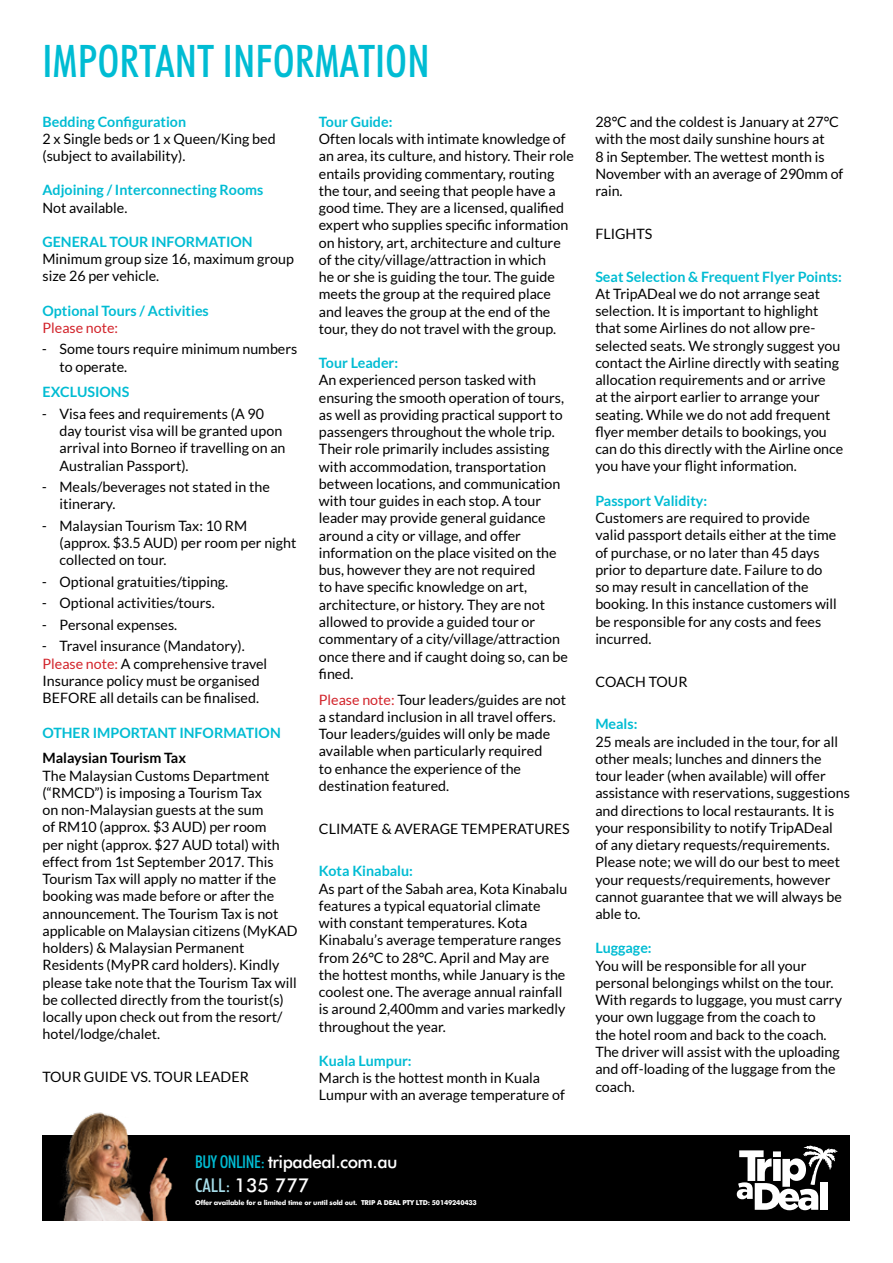
<style>
.page{position:relative;width:893px;height:1263px;background:#fff}
.page>*{position:absolute;margin:0;border:0;box-sizing:border-box;transform-origin:0 0}
.t1{font:500 condensed 45px "Futura BT";color:#00bcd3}
.t2{font:500 19.05px "Futura BT";color:#fff}
.t3{font:500 17.7px "Futura BT";letter-spacing:-.03em;color:#fff}
.t4{font:14.25px/17.2px "Lato";color:#000}
.t5{font:700 14.25px "Lato";color:#00bcd3}
.t6{font:700 14.25px "Lato";color:#000}
.t7{font:14.25px "Lato";color:#d2232a}
.t8{font:700 6.75px "Futura BT";letter-spacing:-.03em;color:#fff}
.s1{font-family:"Roboto"}
.s2{color:#d2232a}
.s3{font-stretch:condensed;color:#00bcd3}
.s4{font-stretch:condensed;color:#a7dde9}
</style>
<div class="page">
<div style="left:43px;top:1135px;width:807px;height:85px;background:#000"></div>
<img style="left:60px;top:1112px;width:113px;height:108px">
<svg style="left:737px;top:1145px;width:101px;height:65px"></svg>
<h1 class="t1" style="left:43px;top:34px;width:389px">IMPORTANT INFORMATION</h1>
<p class="t5" style="left:43px;top:113px;width:145px">Bedding Configuration</p>
<p class="t4" style="left:43px;top:130px;width:235px">2 x Single beds or 1 x Queen/King bed (subject to availability).</p>
<p class="t5" style="left:43px;top:182px;width:222px">Adjoining / Interconnecting Rooms</p>
<p class="t4" style="left:43px;top:199px;width:86px">Not available.</p>
<p class="t5" style="left:43px;top:233px;width:212px">GENERAL TOUR INFORMATION</p>
<p class="t4" style="left:43px;top:250px;width:253px">Minimum group size 16, maximum group size 26 per vehicle.</p>
<p class="t5" style="left:43px;top:302px;width:168px">Optional Tours / Activities</p>
<p class="t7" style="left:43px;top:320px;width:77px">Please note:</p>
<p class="t4" style="left:60px;top:340px;width:239px;text-indent:-17px"><span class="s1">-</span> Some tours require minimum numbers to operate.</p>
<p class="t5" style="left:43px;top:384px;width:88px">EXCLUSIONS</p>
<p class="t4" style="left:60px;top:405px;width:227px;text-indent:-17px"><span class="s1">-</span> Visa fees and requirements (A 90 day tourist visa will be granted upon arrival into Borneo if travelling on an Australian Passport).</p>
<p class="t4" style="left:60px;top:478px;width:212px;text-indent:-17px"><span class="s1">-</span> Meals/beverages not stated in the itinerary.</p>
<p class="t4" style="left:60px;top:517px;width:238px;text-indent:-17px"><span class="s1">-</span> Malaysian Tourism Tax: 10 RM (approx. $3.5 AUD) per room per night collected on tour.</p>
<p class="t4" style="left:43px;top:573px;width:187px"><span class="s1">-</span> Optional gratuities/tipping.</p>
<p class="t4" style="left:43px;top:595px;width:174px"><span class="s1">-</span> Optional activities/tours.</p>
<p class="t4" style="left:43px;top:616px;width:136px"><span class="s1">-</span> Personal expenses.</p>
<p class="t4" style="left:43px;top:638px;width:226px"><span class="s1">-</span> Travel insurance (Mandatory).<br><span class="s2">Please note:</span> A comprehensive travel Insurance policy must be organised BEFORE all details can be finalised.</p>
<p class="t5" style="left:43px;top:724px;width:240px">OTHER IMPORTANT INFORMATION</p>
<p class="t6" style="left:43px;top:750px;width:145px">Malaysian Tourism Tax</p>
<p class="t4" style="left:43px;top:767px;width:257px">The Malaysian Customs Department (“RMCD”) is imposing a Tourism Tax<br>on non-Malaysian guests at the sum<br>of RM10 (approx. $3 AUD) per room<br>per night (approx. $27 AUD total) with effect from 1st September 2017. This Tourism Tax will apply no matter if the booking was made before or after the announcement. The Tourism Tax is not applicable on Malaysian citizens (MyKAD holders) &amp; Malaysian Permanent Residents (MyPR card holders). Kindly please take note that the Tourism Tax will be collected directly from the tourist(s) locally upon check out from the resort/ hotel/lodge/chalet.</p>
<p class="t4" style="left:43px;top:1068px;width:208px">TOUR GUIDE VS. TOUR LEADER</p>
<p class="t5" style="left:319px;top:113px;width:75px">Tour Guide:</p>
<p class="t4" style="left:319px;top:130px;width:257px">Often locals with intimate knowledge of an area, its culture, and history. Their role entails providing commentary, routing the tour, and seeing that people have a good time. They are a licensed, qualified expert who supplies specific information on history, art, architecture and culture of the city/village/attraction in which<br>he or she is guiding the tour. The guide meets the group at the required place and leaves the group at the end of the tour, they do not travel with the group.</p>
<p class="t5" style="left:319px;top:355px;width:81px">Tour Leader:</p>
<p class="t4" style="left:319px;top:371px;width:250px">An experienced person tasked with ensuring the smooth operation of tours, as well as providing practical support to passengers throughout the whole trip.<br>Their role primarily includes assisting with accommodation, transportation between locations, and communication with tour guides in each stop. A tour leader may provide general guidance around a city or village, and offer information on the place visited on the bus, however they are not required<br>to have specific knowledge on art, architecture, or history. They are not allowed to provide a guided tour or commentary of a city/village/attraction once there and if caught doing so, can be fined.</p>
<p class="t4" style="left:319px;top:691px;width:249px"><span class="s2">Please note:</span> Tour leaders/guides are not a standard inclusion in all travel offers.<br>Tour leaders/guides will only be made available when particularly required<br>to enhance the experience of the destination featured.</p>
<p class="t4" style="left:319px;top:820px;width:252px">CLIMATE &amp; AVERAGE TEMPERATURES</p>
<p class="t5" style="left:319px;top:863px;width:96px">Kota Kinabalu:</p>
<p class="t4" style="left:319px;top:880px;width:250px">As part of the Sabah area, Kota Kinabalu features a typical equatorial climate with constant temperatures. Kota Kinabalu’s average temperature ranges from 26°C to 28°C. April and May are the hottest months, while January is the coolest one. The average annual rainfall is around 2,400mm and varies markedly throughout the year.</p>
<p class="t5" style="left:319px;top:1052px;width:94px">Kuala Lumpur:</p>
<p class="t4" style="left:319px;top:1069px;width:247px">March is the hottest month in Kuala<br>Lumpur with an average temperature of</p>
<p class="t3" style="left:195px;top:1151px;width:204px"><span class="s3">BUY ONLINE:</span> tripadeal.com.au</p>
<h2 class="t2" style="left:195px;top:1173px;width:116px"><span class="s4">CALL:</span> 135 777</h2>
<p class="t8" style="left:195px;top:1199px;width:283px">Offer available for a limited time or until sold out. TRIP A DEAL PTY LTD: 50149240433</p>
<p class="t4" style="left:595px;top:113px;width:250px">28°C and the coldest is January at 27°C with the most daily sunshine hours at<br>8 in September. The wettest month is<br>November with an average of 290mm of rain.</p>
<p class="t4" style="left:595px;top:225px;width:58px">FLIGHTS</p>
<p class="t5" style="left:595px;top:268px;width:248px">Seat Selection &amp; Frequent Flyer Points:</p>
<p class="t4" style="left:595px;top:285px;width:249px">At TripADeal we do not arrange seat selection. It is important to highlight that some Airlines do not allow pre&shy;selected seats. We strongly suggest you contact the Airline directly with seating allocation requirements and or arrive<br>at the airport earlier to arrange your seating. While we do not add frequent flyer member details to bookings, you can do this directly with the Airline once you have your flight information.</p>
<p class="t5" style="left:595px;top:492px;width:113px">Passport Validity:</p>
<p class="t4" style="left:595px;top:509px;width:243px">Customers are required to provide valid passport details either at the time of purchase, or no later than 45 days prior to departure date. Failure to do so may result in cancellation of the booking. In this instance customers will be responsible for any costs and fees incurred.</p>
<p class="t4" style="left:595px;top:673px;width:94px">COACH TOUR</p>
<p class="t5" style="left:595px;top:716px;width:44px">Meals:</p>
<p class="t4" style="left:595px;top:733px;width:256px">25 meals are included in the tour, for all other meals; lunches and dinners the tour leader (when available) will offer assistance with reservations, suggestions and directions to local restaurants. It is your responsibility to notify TripADeal<br>of any dietary requests/requirements.<br>Please note; we will do our best to meet your requests/requirements, however cannot guarantee that we will always be able to.</p>
<p class="t5" style="left:595px;top:940px;width:58px">Luggage:</p>
<p class="t4" style="left:595px;top:957px;width:248px">You will be responsible for all your personal belongings whilst on the tour.<br>With regards to luggage, you must carry your own luggage from the coach to<br>the hotel room and back to the coach.<br>The driver will assist with the uploading and off-loading of the luggage from the coach.</p>
</div>
